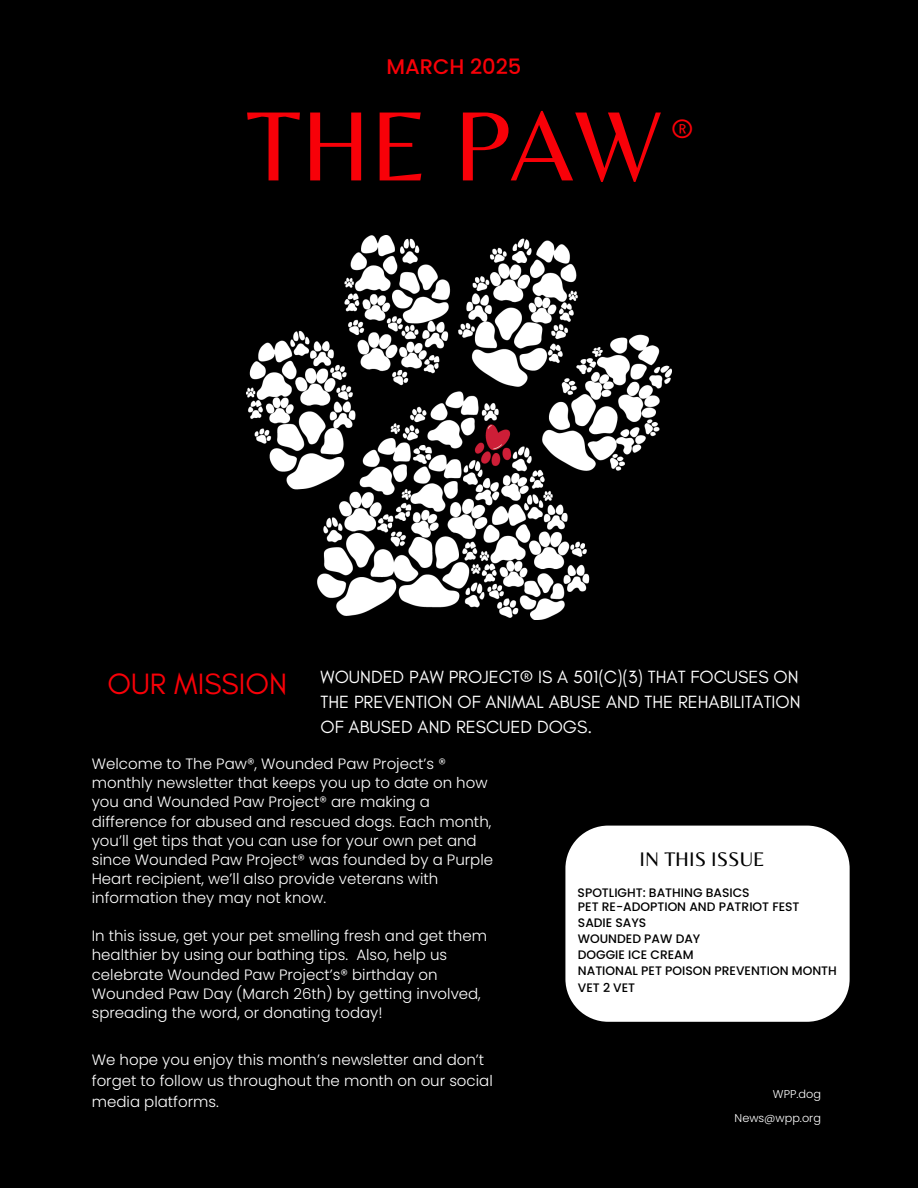
<style>
.page{position:relative;width:918px;height:1188px;background:#000}
.page>*{position:absolute;margin:0;border:0;box-sizing:border-box;transform-origin:0 0}
.t1{font:102.6px "Belleza";color:#f80008}
.t2{font:30px "Glacial Indifference";color:#f80008}
.t3{font:500 21.15px "Poppins";color:#f80008}
.t4{font:20.55px "Belleza";color:#000}
.t5{font:18px/24.8px "Glacial Indifference";color:#fff;text-align:justify}
.t6{font:300 15px/19.2px "Poppins";color:#fff}
.t7{font:500 12.3px/16.2px "Poppins";color:#000}
.t8{font:300 11.25px/23.7px "Poppins";color:#fff;text-align:right}
</style>
<div class="page">
<img style="left:247px;top:236px;width:424px;height:383px">
<div style="left:565px;top:826px;width:285px;height:196px;background:#fff"></div>
<h2 class="t3" style="left:387px;top:51px;width:136px">MARCH 2025</h2>
<h2 class="t1" style="left:246px;top:85px;width:417px">THE PAW</h2>
<h5 class="t2" style="left:671px;top:111px;width:24px">®</h5>
<h2 class="t2" style="left:107px;top:666px;width:181px">OUR MISSION</h2>
<h5 class="t5" style="left:321px;top:664px;width:482px">WOUNDED PAW PROJECT® IS A 501(C)(3) THAT FOCUSES ON THE PREVENTION OF ANIMAL ABUSE AND THE REHABILITATION OF ABUSED AND RESCUED DOGS.</h5>
<h3 class="t6" style="left:92px;top:754px;width:403px">Welcome to The Paw®, Wounded Paw Project’s ® monthly newsletter that keeps you up to date on how you and Wounded Paw Project® are making a difference for abused and rescued dogs. Each month, you’ll get tips that you can use for your own pet and since Wounded Paw Project® was founded by a Purple Heart recipient, we’ll also provide veterans with information they may not know.</h3>
<h4 class="t6" style="left:92px;top:926px;width:397px">In this issue, get your pet smelling fresh and get them healthier by using our bathing tips. Also, help us celebrate Wounded Paw Project’s® birthday on Wounded Paw Day (March 26th) by getting involved, spreading the word, or donating today!</h4>
<h4 class="t6" style="left:92px;top:1049px;width:402px;line-height:20.9px">We hope you enjoy this month’s newsletter and don’t forget to follow us throughout the month on our social media platforms.</h4>
<h1 class="t4" style="left:640px;top:847px;width:127px">IN THIS ISSUE</h1>
<p class="t7" style="left:578px;top:884px;width:174px">SPOTLIGHT: BATHING BASICS</p>
<p class="t7" style="left:578px;top:898px;width:260px">PET RE-ADOPTION AND PATRIOT FEST<br>SADIE SAYS<br>WOUNDED PAW DAY<br>DOGGIE ICE CREAM<br>NATIONAL PET POISON PREVENTION MONTH<br>VET 2 VET</p>
<h4 class="t8" style="left:735px;top:1082px;width:88px">WPP.dog<br>News@wpp.org</h4>
</div>
